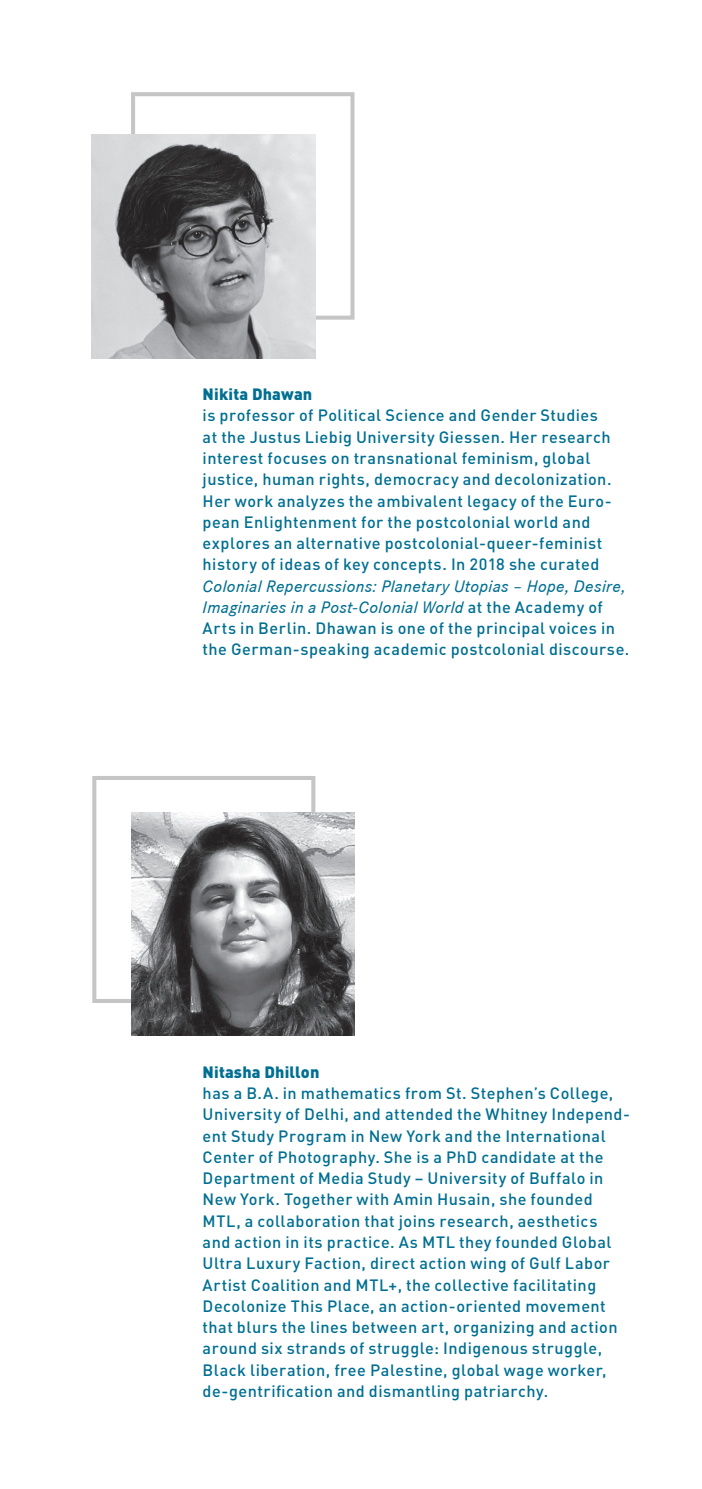
<style>
.page{position:relative;width:702px;height:1489px;background:#fff}
.page>*{position:absolute;margin:0;border:0;box-sizing:border-box;transform-origin:0 0}
.t1{font:italic 500 17.25px/21.2px "AQUAS";letter-spacing:.025em;color:#006f92}
.t2{font:500 16.25px/21.2px "DIN";letter-spacing:.03em;color:#006f92}
.t3{font:900 16.25px "DIN";letter-spacing:.01em;color:#006f92}
.s1{font-family:"DIN";font-style:normal;font-size:16.25px}
</style>
<div class="page">
<div style="left:131px;top:92px;width:223px;height:227px;background:#fff;border:4px solid #c6c5c5"></div>
<img style="left:92px;top:135px;width:223px;height:223px">
<div style="left:92px;top:776px;width:223px;height:226px;background:#fff;border:4px solid #c6c5c5"></div>
<img style="left:131px;top:812px;width:223px;height:223px">
<p class="t3" style="left:203px;top:383px;width:111px">Nikita Dhawan</p>
<p class="t2" style="left:203px;top:404px;width:410px">is professor of Political Science and Gender Studies at the Justus Liebig University Giessen. Her research interest focuses on transnational feminism, global justice, human rights, democracy and decolonization.<br>Her work analyzes the ambivalent legacy of the Euro&shy;pean Enlightenment for the postcolonial world and explores an alternative postcolonial-queer-feminist history of ideas of key concepts. In 2018 she curated</p>
<p class="t1" style="left:203px;top:574px;width:424px">Colonial Repercussions: Planetary Utopias – Hope, Desire,<br>Imaginaries in a Post-Colonial World <span class="s1">at the Academy of</span></p>
<p class="t2" style="left:203px;top:617px;width:428px">Arts in Berlin. Dhawan is one of the principal voices in the German-speaking academic postcolonial discourse.</p>
<p class="t3" style="left:203px;top:1061px;width:118px">Nitasha Dhillon</p>
<p class="t2" style="left:203px;top:1082px;width:429px">has a B.A. in mathematics from St. Stephen’s College, University of Delhi, and attended the Whitney Independ&shy;ent Study Program in New York and the International Center of Photography. She is a PhD candidate at the Department of Media Study – University of Buffalo in New York. Together with Amin Husain, she founded MTL, a collaboration that joins research, aesthetics<br>and action in its practice. As MTL they founded Global Ultra Luxury Faction, direct action wing of Gulf Labor Artist Coalition and MTL+, the collective facilitating Decolonize This Place, an action-oriented movement that blurs the lines between art, organizing and action around six strands of struggle: Indigenous struggle, Black liberation, free Palestine, global wage worker, de-gentrification and dismantling patriarchy.</p>
</div>
